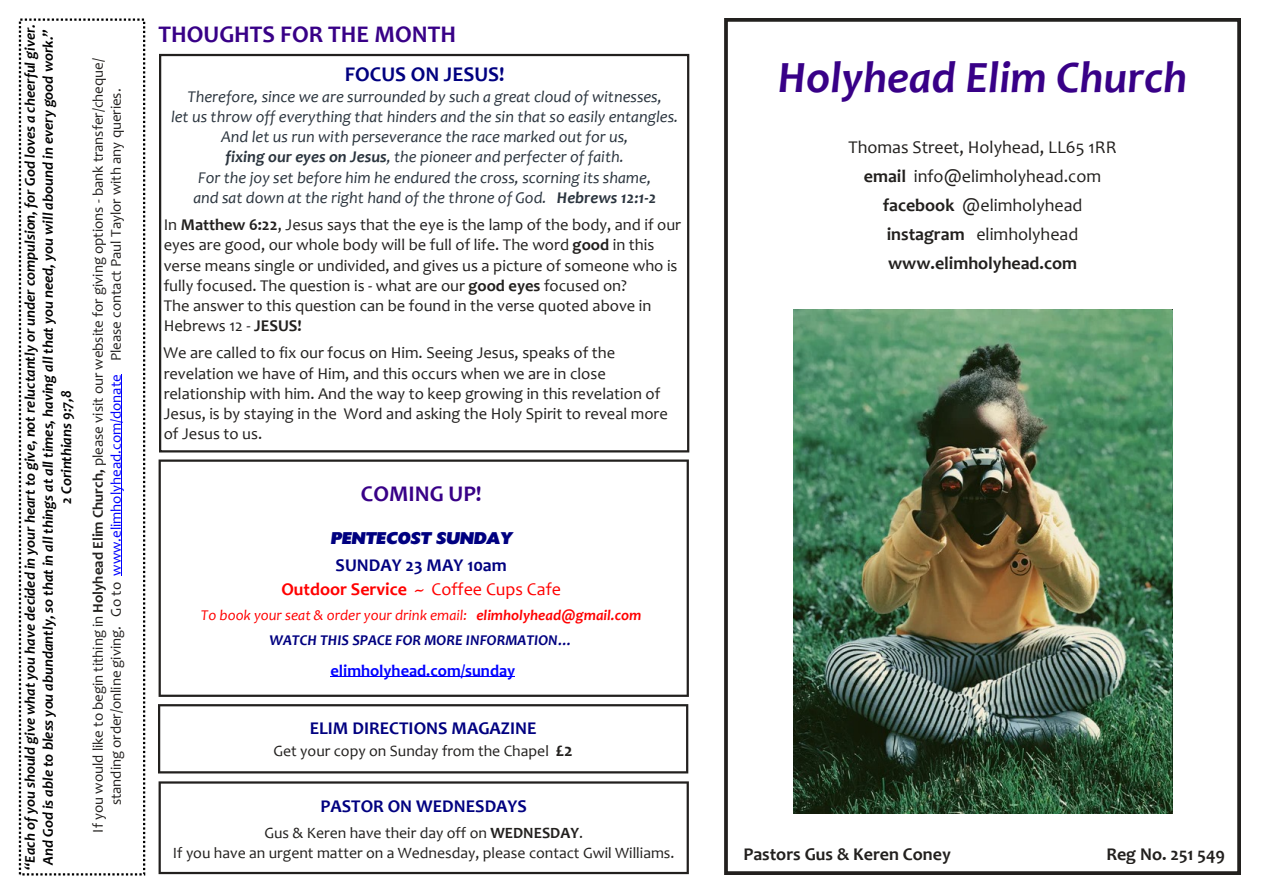
<style>
.page{position:relative;width:1263px;height:893px;background:#fff}
.page>*{position:absolute;margin:0;border:0;box-sizing:border-box;transform-origin:0 0}
.t1{font:italic 700 45px "Candara";color:#380087}
.t2{font:700 24px "Candara";color:#380087}
.t3{font:700 22.5px "Candara";color:#380087}
.t4{font:700 21px "Candara";color:#000080}
.t5{font:18px/29.1px "Candara";color:#22201e;text-align:center}
.t6{font:700 18px/23.9px "Candara";color:#000080;text-align:center}
.t7{font:700 18px "Candara";color:#22201e}
.t8{font:16.5px/20.1px "Candara";color:#22201e}
.t9{font:italic 16.5px/20.1px "Candara";color:#2a343e;text-align:center}
.t10{font:700 16.5px "Candara";color:#00f}
.t11{font:italic 16.5px "Chanson Heavy SF Bold";color:#000080}
.t12{font:15.75px/19.2px "Candara";color:#22201e;text-align:center}
.t13{font:italic 15px/25.7px "Candara";color:#f00;text-align:center}
.t14{font:italic 700 14.85px/18.1px "Candara";color:#000;text-align:center}
.t15{font:14.85px/18.1px "Candara";color:#22201e;text-align:center}
.s1{font-weight:700}
.s2{color:#00f}
.s3{color:#f00}
.s4{font-weight:400;color:#f00}
.s5{font-weight:700;color:#000080}
.s6{font-weight:700;font-size:18px}
</style>
<div class="page">
<div style="left:724px;top:18px;width:517px;height:857px;background:#fff;border:4px solid #22201e"></div>
<svg style="left:159px;top:459px;width:530px;height:238px"></svg>
<svg style="left:158px;top:704px;width:530px;height:69px"></svg>
<svg style="left:159px;top:781px;width:530px;height:93px"></svg>
<div style="left:159px;top:54px;width:530px;height:398px;border:2px solid #22201e"></div>
<div style="left:19px;top:19px;width:126px;height:856px;border:2px dashed #000"></div>
<hr style="left:122px;top:374px;width:1px;height:202px;background:#00f">
<img style="left:794px;top:309px;width:378px;height:505px">
<p class="t14" style="left:22px;top:870px;width:848px;rotate:-90deg">“Each of you should give what you have decided in your heart to give, not reluctantly or under compulsion, for God loves a cheerful giver.<br>And God is able to bless you abundantly, so that in all things at all times, having all that you need, you will abound in every good work.”<br>2 Corinthians 9:7,8</p>
<p class="t15" style="left:90px;top:832px;width:776px;rotate:-90deg">If you would like to begin tithing in <span class="s1">Holyhead Elim Church,</span> please visit our website for giving options - bank transfer/cheque/ standing order/online giving. Go to <span class="s2">www.elimholyhead.com/donate</span> Please contact Paul Taylor with any queries.</p>
<h2 class="t2" style="left:159px;top:25px;width:299px">THOUGHTS FOR THE MONTH</h2>
<p class="t4" style="left:345px;top:65px;width:161px">FOCUS ON JESUS!</p>
<p class="t9" style="left:171px;top:88px;width:509px">Therefore, since we are surrounded by such a great cloud of witnesses,<br>let us throw off everything that hinders and the sin that so easily entangles.<br>And let us run with perseverance the race marked out for us,<br><span class="s1">fixing our eyes on Jesus</span>, the pioneer and perfecter of faith.<br>For the joy set before him he endured the cross, scorning its shame,<br>and sat down at the right hand of the throne of God. <span class="s1">Hebrews 12:1-2</span></p>
<p class="t8" style="left:164px;top:216px;width:519px">In <span class="s1">Matthew 6:22</span>, Jesus says that the eye is the lamp of the body, and if our eyes are good, our whole body will be full of life. The word <span class="s1">good</span> in this verse means single or undivided, and gives us a picture of someone who is fully focused. The question is - what are our <span class="s1">good eyes</span> focused on?<br>The answer to this question can be found in the verse quoted above in Hebrews 12 - <span class="s1">JESUS!</span></p>
<p class="t8" style="left:164px;top:345px;width:506px">We are called to fix our focus on Him. Seeing Jesus, speaks of the revelation we have of Him, and this occurs when we are in close relationship with him. And the way to keep growing in this revelation of Jesus, is by staying in the Word and asking the Holy Spirit to reveal more of Jesus to us.</p>
<h3 class="t3" style="left:361px;top:484px;width:122px">COMING UP!</h3>
<p class="t11" style="left:330px;top:531px;width:183px">PENTECOST SUNDAY</p>
<p class="t6" style="left:281px;top:555px;width:281px">SUNDAY 23 MAY 10am<br><span class="s3">Outdoor Service</span> <span class="s4">~ Coffee Cups Cafe</span></p>
<p class="t13" style="left:201px;top:603px;width:442px">To book your seat &amp; order your drink email: <span class="s1">elimholyhead@gmail.com<br></span><span class="s5">WATCH THIS SPACE FOR MORE INFORMATION…</span></p>
<p class="t10" style="left:330px;top:664px;width:186px">elimholyhead.com/sunday</p>
<p class="t6" style="left:310px;top:718px;width:228px">ELIM DIRECTIONS MAGAZINE</p>
<p class="t12" style="left:273px;top:743px;width:301px">Get your copy on Sunday from the Chapel <span class="s6">£2</span></p>
<p class="t6" style="left:320px;top:796px;width:208px">PASTOR ON WEDNESDAYS</p>
<p class="t12" style="left:173px;top:825px;width:503px">Gus &amp; Keren have their day off on <span class="s1">WEDNESDAY</span>.<br>If you have an urgent matter on a Wednesday, please contact Gwil Williams.</p>
<h1 class="t1" style="left:778px;top:60px;width:411px">Holyhead Elim Church</h1>
<p class="t5" style="left:848px;top:134px;width:270px">Thomas Street, Holyhead, LL65 1RR <span class="s1">email</span> info@elimholyhead.com <span class="s1">facebook</span> @elimholyhead <span class="s1">instagram</span> elimholyhead <span class="s1">www.elimholyhead.com</span></p>
<p class="t7" style="left:743px;top:847px;width:209px">Pastors Gus &amp; Keren Coney</p>
<p class="t7" style="left:1106px;top:847px;width:120px">Reg No. 251 549</p>
</div>
